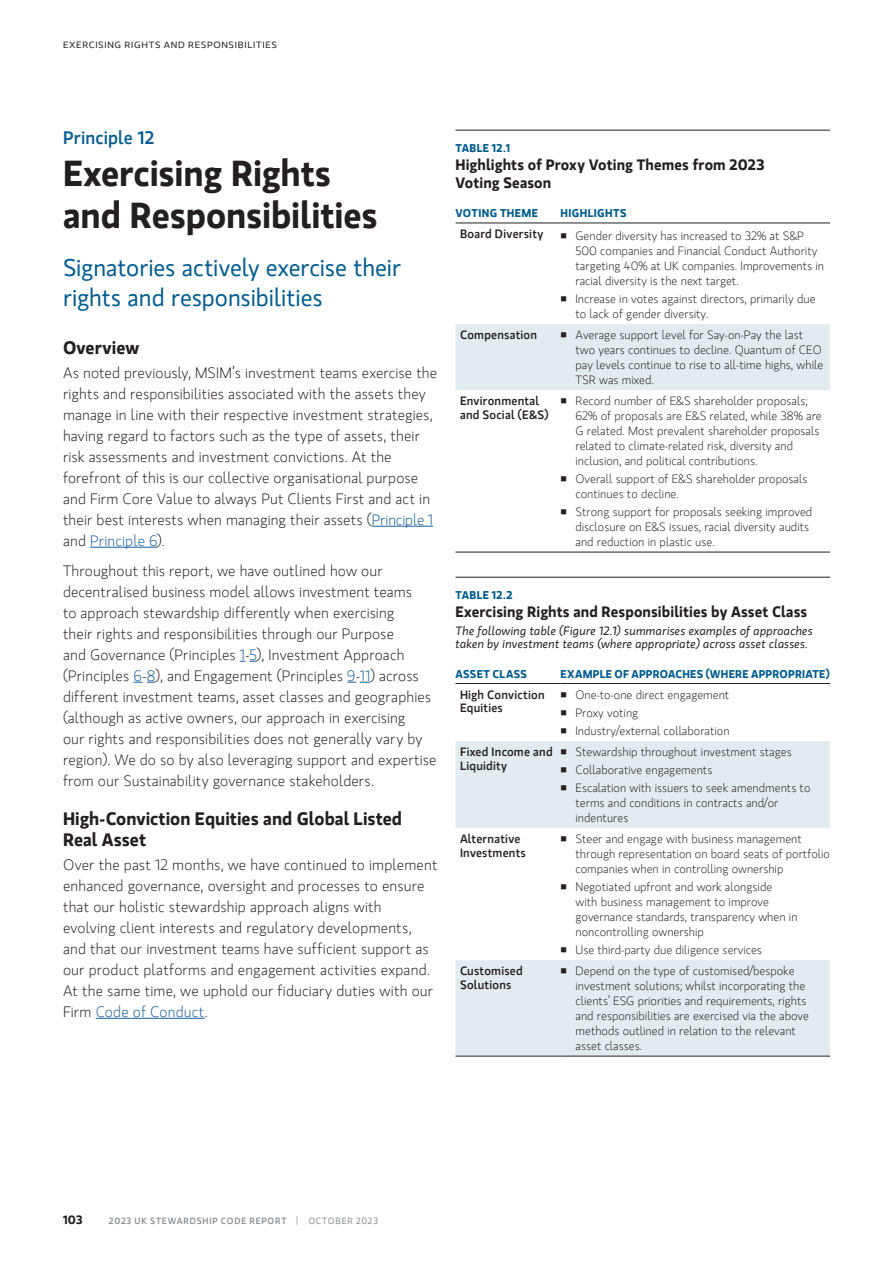
<style>
.page{position:relative;width:893px;height:1263px;background:#fff}
.page>*{position:absolute;margin:0;border:0;box-sizing:border-box;transform-origin:0 0}
.Title__24{font:700 36px/42px "MS Gloriola II Std";letter-spacing:-.005em;color:#231f20}
.Intro__16_Blue{font:24px/30px "MS Gloriola II Std";color:#005c91}
.Body_Head{font:700 18px/21px "MS Gloriola II Std";color:#231f20}
.Eyebrow_Text{font:500 18px "MS Gloriola II Std";letter-spacing:.01em;color:#005c91}
.Body_Light{font:300 15px/21px "MS Gloriola II Std";letter-spacing:.01em;color:#231f20}
.t1{font:700 15px/18px "MS Gloriola II Std";letter-spacing:.005em;color:#231f20}
.t2{font:300 12px/15px "MS Gloriola II Std";color:#231f20}
.Table_Header__Right{font:500 12px/13.5px "MS Gloriola II Std";letter-spacing:.02em;color:#231f20}
.Description{font:italic 12px/13.5px "MS Gloriola II Std";letter-spacing:.015em;color:#231f20}
.t3{font:700 12px "MS Gloriola II Std";color:#231f20}
.Table_Header__Right-2{font:700 11.25px "MS Gloriola II Std";letter-spacing:.025em;color:#005c91}
.Display_Number___Rule_Above{font:700 11.25px "MS Gloriola II Std";letter-spacing:.03em;color:#005c91}
.t4{font:500 9px "MS Gloriola II Std";letter-spacing:.085em;color:#8b8d90}
.t5{font:9px "MS Gloriola II Std";letter-spacing:.07em;color:#231f20;scale:1.1 1}
.s1{color:#175d9e}
.s2{font-weight:400}
</style>
<div class="page">
<hr style="left:372px;top:526px;width:61px;height:1px;background:#175d9e">
<hr style="left:90px;top:547px;width:67px;height:1px;background:#175d9e">
<svg style="left:240px;top:661px;width:17px;height:1px"></svg>
<svg style="left:133px;top:682px;width:22px;height:1px"></svg>
<svg style="left:347px;top:682px;width:23px;height:1px"></svg>
<hr style="left:96px;top:1018px;width:109px;height:1px;background:#175d9e">
<hr style="left:455px;top:130px;width:375px;height:1px;background:#231f20">
<hr style="left:455px;top:577px;width:375px;height:1px;background:#231f20">
<hr style="left:455px;top:223px;width:105px;height:1px;background:#231f20">
<hr style="left:560px;top:223px;width:270px;height:1px;background:#231f20">
<hr style="left:455px;top:552px;width:105px;height:1px;background:#231f20">
<hr style="left:560px;top:552px;width:270px;height:1px;background:#231f20">
<svg style="left:455px;top:741px;width:375px;height:315px;fill:#e2ebef"></svg>
<hr style="left:455px;top:683px;width:105px;height:1px;background:#231f20">
<hr style="left:560px;top:683px;width:270px;height:1px;background:#231f20">
<hr style="left:455px;top:1056px;width:105px;height:1px;background:#231f20">
<hr style="left:560px;top:1056px;width:270px;height:1px;background:#231f20">
<div style="left:455px;top:324px;width:375px;height:66px;background:#e2ebef"></div>
<svg style="left:561px;top:749px;width:5px;height:5px"></svg>
<svg style="left:561px;top:767px;width:5px;height:5px"></svg>
<svg style="left:561px;top:785px;width:5px;height:5px"></svg>
<svg style="left:561px;top:836px;width:5px;height:5px"></svg>
<svg style="left:561px;top:884px;width:5px;height:5px"></svg>
<svg style="left:561px;top:947px;width:5px;height:5px"></svg>
<svg style="left:561px;top:968px;width:5px;height:5px"></svg>
<p class="t5" style="left:63px;top:39px;width:196px">EXERCISING RIGHTS AND RESPONSIBILITIES</p>
<p class="Eyebrow_Text" style="left:63px;top:125px;width:93px">Principle 12</p>
<p class="Title__24" style="left:63px;top:151px;width:316px">Exercising Rights and Responsibilities</p>
<p class="Intro__16_Blue" style="left:63px;top:252px;width:340px">Signatories actively exercise their rights and responsibilities</p>
<p class="Body_Head" style="left:63px;top:336px;width:78px">Overview</p>
<p class="Body_Light" style="left:63px;top:362px;width:376px">As noted previously, MSIM’s investment teams exercise the rights and responsibilities associated with the assets they manage in line with their respective investment strategies, having regard to factors such as the type of assets, their risk assessments and investment convictions. At the forefront of this is our collective organisational purpose and Firm Core Value to always Put Clients First and act in their best interests when managing their assets (<span class="s1">Principle 1 </span>and <span class="s1">Principle 6</span>).</p>
<p class="Body_Light" style="left:63px;top:560px;width:375px">Throughout this report, we have outlined how our decentralised business model allows investment teams<br>to approach stewardship differently when exercising<br>their rights and responsibilities through our Purpose<br>and Governance (Principles <span class="s1">1</span>-<span class="s1">5</span>), Investment Approach (Principles <span class="s1">6</span>-<span class="s1">8</span>), and Engagement (Principles <span class="s1">9</span>-<span class="s1">11</span>) across different investment teams, asset classes and geographies (although as active owners, our approach in exercising<br>our rights and responsibilities does not generally vary by region). We do so by also leveraging support and expertise from our Sustainability governance stakeholders.</p>
<p class="Body_Head" style="left:63px;top:807px;width:340px">High-Conviction Equities and Global Listed<br>Real Asset</p>
<p class="Body_Light" style="left:63px;top:854px;width:376px">Over the past 12 months, we have continued to implement enhanced governance, oversight and processes to ensure that our holistic stewardship approach aligns with evolving client interests and regulatory developments, and that our investment teams have sufficient support as our product platforms and engagement activities expand.<br>At the same time, we uphold our fiduciary duties with our Firm <span class="s1">Code of Conduct</span>.</p>
<p class="Display_Number___Rule_Above" style="left:455px;top:140px;width:56px">TABLE 12.1</p>
<p class="t1" style="left:455px;top:155px;width:311px">Highlights of Proxy Voting Themes from 2023<br>Voting Season</p>
<p class="Table_Header__Right-2" style="left:455px;top:205px;width:84px">VOTING THEME</p>
<p class="Table_Header__Right-2" style="left:560px;top:205px;width:68px">HIGHLIGHTS</p>
<p class="Table_Header__Right" style="left:460px;top:227px;width:85px">Board Diversity</p>
<p class="t2" style="left:575px;top:228px;width:250px">Gender diversity has increased to 32% at S&amp;P 500 companies and Financial Conduct Authority targeting 40% at UK companies. Improvements in racial diversity is the next target.</p>
<p class="t2" style="left:575px;top:291px;width:242px">Increase in votes against directors, primarily due to lack of gender diversity.</p>
<p class="Table_Header__Right" style="left:460px;top:328px;width:79px">Compensation</p>
<p class="t2" style="left:575px;top:327px;width:249px">Average support level for Say-on-Pay the last two years continues to decline. Quantum of CEO pay levels continue to rise to all-time highs, while TSR was mixed.</p>
<p class="Table_Header__Right" style="left:460px;top:394px;width:90px">Environmental and Social (E&amp;S)</p>
<p class="t2" style="left:575px;top:393px;width:248px">Record number of E&amp;S shareholder proposals; 62% of proposals are E&amp;S related, while 38% are G related. Most prevalent shareholder proposals related to climate-related risk, diversity and inclusion, and political contributions.</p>
<p class="t2" style="left:575px;top:471px;width:233px">Overall support of E&amp;S shareholder proposals continues to decline.</p>
<p class="t2" style="left:575px;top:504px;width:238px">Strong support for proposals seeking improved disclosure on E&amp;S issues, racial diversity audits and reduction in plastic use.</p>
<p class="Display_Number___Rule_Above" style="left:455px;top:587px;width:59px">TABLE 12.2</p>
<p class="t1" style="left:455px;top:602px;width:353px">Exercising Rights and Responsibilities by Asset Class</p>
<p class="Description" style="left:455px;top:623px;width:359px">The following table (Figure 12.1) summarises examples of approaches taken by investment teams (where appropriate) across asset classes.</p>
<p class="Table_Header__Right-2" style="left:455px;top:665px;width:73px">ASSET CLASS</p>
<p class="Table_Header__Right-2" style="left:560px;top:665px;width:271px">EXAMPLE OF APPROACHES (WHERE APPROPRIATE)</p>
<p class="Table_Header__Right" style="left:460px;top:687px;width:86px">High Conviction<br>Equities</p>
<p class="t2" style="left:575px;top:687px;width:155px">One-to-one direct engagement</p>
<p class="t2" style="left:575px;top:705px;width:64px">Proxy voting</p>
<p class="t2" style="left:575px;top:723px;width:156px">Industry/external collaboration</p>
<p class="Table_Header__Right" style="left:460px;top:745px;width:94px">Fixed Income and<br>Liquidity</p>
<p class="t2" style="left:575px;top:744px;width:218px">Stewardship throughout investment stages</p>
<p class="t2" style="left:575px;top:762px;width:138px">Collaborative engagements</p>
<p class="t2" style="left:575px;top:780px;width:236px">Escalation with issuers to seek amendments to terms and conditions in contracts and/or indentures</p>
<p class="Table_Header__Right" style="left:460px;top:832px;width:67px">Alternative<br>Investments</p>
<p class="t2" style="left:575px;top:831px;width:256px">Steer and engage with business management through representation on board seats of portfolio companies when in controlling ownership</p>
<p class="t2" style="left:575px;top:879px;width:224px">Negotiated upfront and work alongside<br>with business management to improve governance standards, transparency when in noncontrolling ownership</p>
<p class="t2" style="left:575px;top:942px;width:188px">Use third-party due diligence services</p>
<p class="Table_Header__Right" style="left:460px;top:964px;width:64px">Customised<br>Solutions</p>
<p class="t2" style="left:575px;top:963px;width:235px">Depend on the type of customised/bespoke investment solutions; whilst incorporating the clients’ ESG priorities and requirements, rights and responsibilities are exercised via the above methods outlined in relation to the relevant asset classes.</p>
<p class="t3" style="left:63px;top:1211px;width:21px">103</p>
<p class="t4" style="left:109px;top:1215px;width:271px">2023 UK STEWARDSHIP CODE REPORT <span class="s2">| OCTOBER 2023</span></p>
</div>
